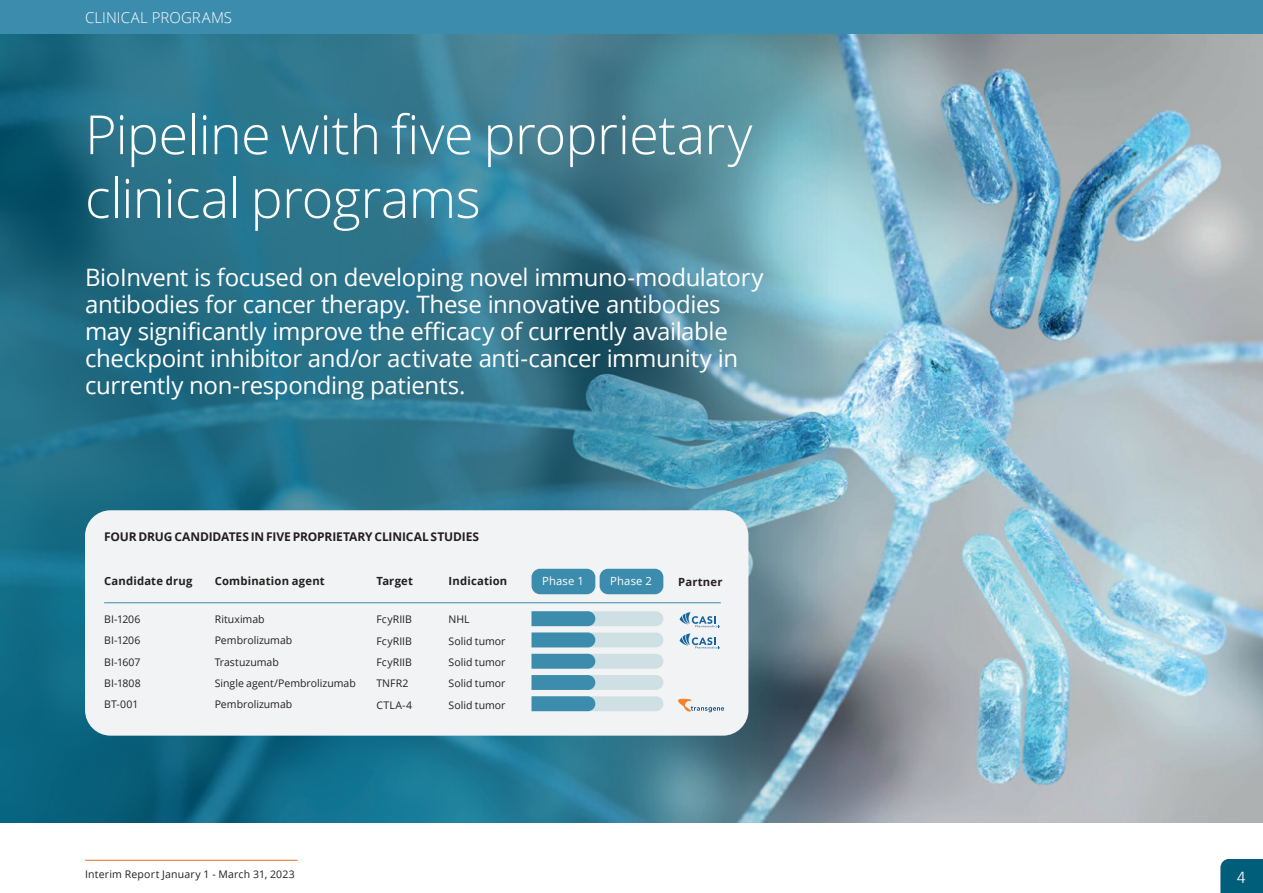
<style>
.page{position:relative;width:1263px;height:893px;background:#fff}
.page>*{position:absolute;margin:0;border:0;box-sizing:border-box;transform-origin:0 0}
.t1{font:300 54px/63.8px "Open Sans";letter-spacing:-.015em;color:#fff}
.t2{font:24px/27px "Open Sans";letter-spacing:-.015em;color:#fff}
.t3{font:300 18px "Calibri";color:#fff}
.t4{font:300 15px "Open Sans";letter-spacing:.005em;color:#fff}
.t5{font:700 12px "Open Sans";letter-spacing:-.015em;color:#231f20}
.t6{font:700 11.25px "Open Sans";letter-spacing:.015em;color:#231f20}
.t7{font:11.25px "Open Sans";letter-spacing:.015em;color:#fff}
.t8{font:10.5px/21.3px "Open Sans";color:#231f20}
.t9{font:10.5px "Open Sans";letter-spacing:.02em;color:#231f20}
</style>
<div class="page">
<svg style="left:1220px;top:859px;width:43px;height:34px"></svg>
<hr style="left:85px;top:860px;width:213px;height:1px;background:#ec6c20">
<div style="left:0;top:0;width:1263px;height:34px;background:#3c8cad"></div>
<img style="left:0;top:34px;width:1263px;height:789px">
<div style="left:85px;top:510px;width:663px;height:226px;background:#f2f3f4;border-radius:26px"></div>
<hr style="left:104px;top:602px;width:617px;height:1px;background:#3c8cad">
<div style="left:531px;top:569px;width:64px;height:25px;background:#3c8cad;border-radius:9px"></div>
<div style="left:600px;top:569px;width:63px;height:25px;background:#3c8cad;border-radius:9px"></div>
<svg style="left:531px;top:611px;width:132px;height:15px;background:#8bb9cb"></svg>
<svg style="left:531px;top:632px;width:132px;height:15px;background:#8dbacc"></svg>
<svg style="left:531px;top:654px;width:132px;height:15px;background:#8cb9cb"></svg>
<svg style="left:531px;top:675px;width:132px;height:15px;background:#8ab8ca"></svg>
<svg style="left:531px;top:696px;width:132px;height:15px;background:#8cb9cb"></svg>
<svg style="left:679px;top:612px;width:41px;height:15px"></svg>
<svg style="left:679px;top:634px;width:41px;height:14px"></svg>
<svg style="left:678px;top:698px;width:46px;height:14px"></svg>
<p class="t4" style="left:85px;top:7px;width:149px">CLINICAL PROGRAMS</p>
<p class="t4" style="left:85px;top:7px;width:178px">FINANCIAL INFORMATION</p>
<h1 class="t1" style="left:85px;top:101px;width:669px">Pipeline with five proprietary clinical programs</h1>
<p class="t2" style="left:85px;top:263px;width:680px">BioInvent is focused on developing novel immuno-modulatory antibodies for cancer therapy. These innovative antibodies may significantly improve the efficacy of currently available checkpoint inhibitor and/or activate anti-cancer immunity in currently non-responding patients.</p>
<p class="t5" style="left:104px;top:528px;width:376px">FOUR DRUG CANDIDATES IN FIVE PROPRIETARY CLINICAL STUDIES</p>
<p class="t6" style="left:215px;top:573px;width:112px">Combination agent</p>
<p class="t6" style="left:449px;top:573px;width:60px">Indication</p>
<p class="t7" style="left:542px;top:573px;width:43px">Phase 1</p>
<p class="t7" style="left:610px;top:573px;width:43px">Phase 2</p>
<p class="t6" style="left:678px;top:574px;width:46px">Partner</p>
<p class="t8" style="left:449px;top:609px;width:58px">NHL<br>Solid tumor<br>Solid tumor<br>Solid tumor<br>Solid tumor</p>
<p class="t6" style="left:104px;top:573px;width:90px">Candidate drug</p>
<p class="t6" style="left:376px;top:573px;width:38px">Target</p>
<p class="t8" style="left:104px;top:608px;width:38px">BI-1206<br>BI-1206</p>
<p class="t8" style="left:215px;top:608px;width:51px">Rituximab</p>
<p class="t8" style="left:376px;top:609px;width:37px">FcyRIIB</p>
<p class="t8" style="left:215px;top:630px;width:79px">Pembrolizumab</p>
<p class="t8" style="left:376px;top:630px;width:37px">FcyRIIB</p>
<p class="t8" style="left:104px;top:651px;width:38px">BI-1607</p>
<p class="t8" style="left:215px;top:651px;width:66px">Trastuzumab</p>
<p class="t8" style="left:376px;top:651px;width:37px">FcyRIIB</p>
<p class="t8" style="left:104px;top:672px;width:38px">BI-1808</p>
<p class="t8" style="left:215px;top:672px;width:143px">Single agent/Pembrolizumab</p>
<p class="t8" style="left:376px;top:672px;width:34px">TNFR2</p>
<p class="t8" style="left:104px;top:693px;width:36px">BT-001</p>
<p class="t8" style="left:215px;top:693px;width:79px">Pembrolizumab</p>
<p class="t8" style="left:376px;top:694px;width:37px">CTLA-4</p>
<p class="t9" style="left:85px;top:867px;width:211px">Interim Report January 1 - March 31, 2023</p>
<p class="t3" style="left:1237px;top:866px;width:11px">4</p>
</div>
